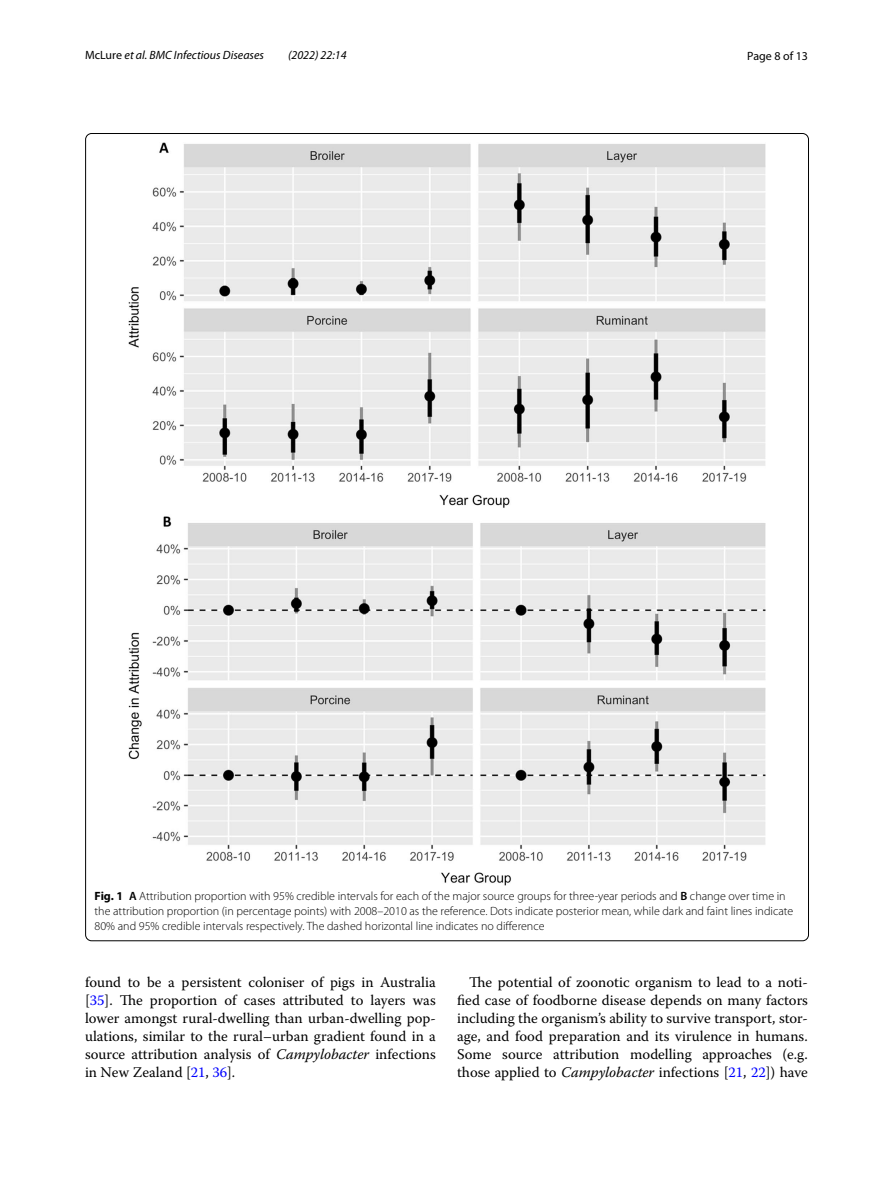
<style>
.page{position:relative;width:893px;height:1187px;background:#fff}
.page>*{position:absolute;margin:0;border:0;box-sizing:border-box;transform-origin:0 0}
.t1{font:14.7px/18px "Warnock Pro";color:#000;text-align:justify}
.t2{font:300 12px/15px "Myriad Pro";color:#000}
.t3{font:italic 12px "Myriad Pro";color:#000}
.t4{font:12px "Myriad Pro";color:#000}
.s1{font-style:normal}
.s2{font-weight:700}
.s3{font-weight:600}
.s4{color:#00f}
.s5{font-style:italic}
</style>
<div class="page">
<img style="left:128px;top:142px;width:638px;height:743px">
<p class="t3" style="left:85px;top:48px;width:180px"><span class="s1">McLure</span> et al. BMC Infectious Diseases</p>
<p class="t3" style="left:288px;top:48px;width:60px">(2022) 22:14</p>
<p class="t4" style="left:747px;top:48px;width:62px">Page 8 of 13</p>
<p class="t2" style="left:95px;top:889px;width:700px"><span class="s2">Fig. 1</span> <span class="s3">A</span> Attribution proportion with 95% credible intervals for each of the major source groups for three-year periods and <span class="s3">B</span> change over time in the attribution proportion (in percentage points) with 2008–2010 as the reference. Dots indicate posterior mean, while dark and faint lines indicate<br>80% and 95% credible intervals respectively. The dashed horizontal line indicates no difference</p>
<p class="t1" style="left:85px;top:973px;width:352px">found to be a persistent coloniser of pigs in Australia [<span class="s4">35</span>]. The proportion of cases attributed to layers was lower amongst rural-dwelling than urban-dwelling pop&shy;ulations, similar to the rural–urban gradient found in a source attribution analysis of <span class="s5">Campylobacter</span> infections in New Zealand [<span class="s4">21</span>, <span class="s4">36</span>].</p>
<p class="t1" style="left:457px;top:973px;width:352px;text-indent:12px">The potential of zoonotic organism to lead to a noti&shy;fied case of foodborne disease depends on many factors including the organism’s ability to survive transport, stor&shy;age, and food preparation and its virulence in humans.<br>Some source attribution modelling approaches (e.g. those applied to <span class="s5">Campylobacter</span> infections [<span class="s4">21</span>, <span class="s4">22</span>]) have</p>
</div>
